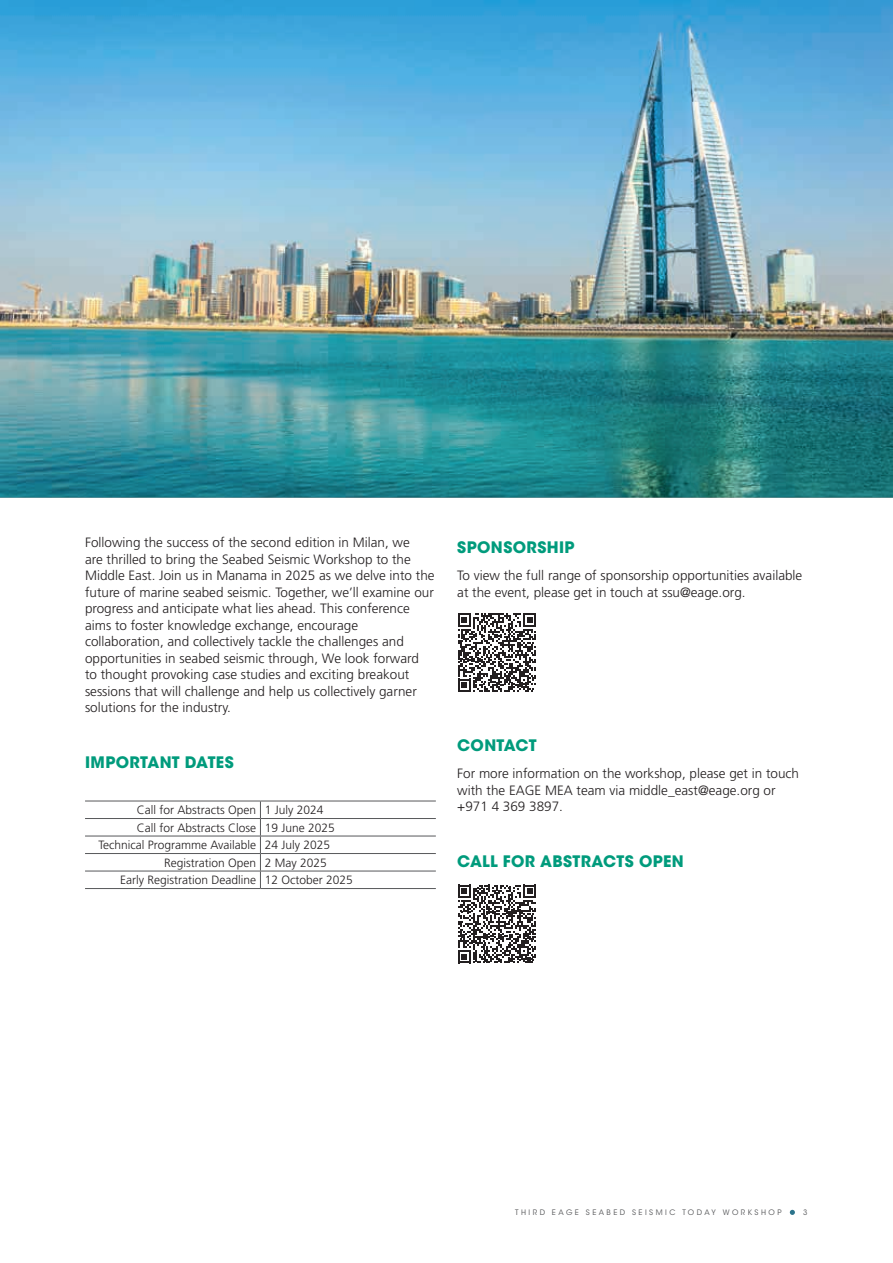
<style>
.page{position:relative;width:893px;height:1263px;background:#fff}
.page>*{position:absolute;margin:0;border:0;box-sizing:border-box;transform-origin:0 0}
._01-HEADER_1{font:700 15.75px "ITC Avant Garde Std";letter-spacing:.02em;color:#009b7c}
._00-BODY_text{font:300 13.5px/16.5px "Frutiger LT Std";color:#231f20}
.TABLE_BODY_RIGHT{font:300 12px "Frutiger LT Std";color:#231f20}
.t1{font:7.5px "ITC Avant Garde Std";letter-spacing:.33em;color:#57585a}
</style>
<div class="page">
<svg style="left:790px;top:1210px;width:5px;height:5px"></svg>
<img style="left:0;top:0;width:893px;height:498px">
<hr style="left:85px;top:801px;width:175px;height:1px;background:#57585a">
<hr style="left:260px;top:801px;width:176px;height:1px;background:#57585a">
<hr style="left:85px;top:818px;width:175px;height:1px;background:#57585a">
<hr style="left:260px;top:818px;width:176px;height:1px;background:#57585a">
<hr style="left:85px;top:836px;width:175px;height:1px;background:#57585a">
<hr style="left:260px;top:836px;width:176px;height:1px;background:#57585a">
<hr style="left:85px;top:853px;width:175px;height:1px;background:#57585a">
<hr style="left:260px;top:853px;width:176px;height:1px;background:#57585a">
<hr style="left:85px;top:871px;width:175px;height:1px;background:#57585a">
<hr style="left:260px;top:871px;width:176px;height:1px;background:#57585a">
<svg style="left:260px;top:801px;width:1px;height:87px"></svg>
<hr style="left:85px;top:888px;width:175px;height:1px;background:#57585a">
<hr style="left:260px;top:888px;width:176px;height:1px;background:#57585a">
<svg style="left:458px;top:613px;width:78px;height:79px"></svg>
<svg style="left:458px;top:885px;width:78px;height:78px"></svg>
<p class="_00-BODY_text" style="left:85px;top:534px;width:326px">Following the success of the second edition in Milan, we</p>
<p class="_00-BODY_text" style="left:85px;top:551px;width:327px">are thrilled to bring the Seabed Seismic Workshop to the</p>
<p class="_00-BODY_text" style="left:85px;top:567px;width:351px">Middle East. Join us in Manama in 2025 as we delve into the</p>
<p class="_00-BODY_text" style="left:85px;top:584px;width:350px">future of marine seabed seismic. Together, we’ll examine our</p>
<p class="_00-BODY_text" style="left:85px;top:600px;width:335px">progress and anticipate what lies ahead. This conference aims to foster knowledge exchange, encourage collaboration, and collectively tackle the challenges and opportunities in seabed seismic through, We look forward to thought provoking case studies and exciting breakout sessions that will challenge and help us collectively garner solutions for the industry.</p>
<p class="_01-HEADER_1" style="left:85px;top:752px;width:150px">IMPORTANT DATES</p>
<p class="TABLE_BODY_RIGHT" style="left:137px;top:803px;width:121px">Call for Abstracts Open</p>
<p class="TABLE_BODY_RIGHT" style="left:265px;top:803px;width:60px">1 July 2024</p>
<p class="TABLE_BODY_RIGHT" style="left:137px;top:821px;width:121px">Call for Abstracts Close</p>
<p class="TABLE_BODY_RIGHT" style="left:265px;top:821px;width:72px">19 June 2025</p>
<p class="TABLE_BODY_RIGHT" style="left:99px;top:838px;width:159px">Technical Programme Available</p>
<p class="TABLE_BODY_RIGHT" style="left:265px;top:838px;width:67px">24 July 2025</p>
<p class="TABLE_BODY_RIGHT" style="left:164px;top:856px;width:94px">Registration Open</p>
<p class="TABLE_BODY_RIGHT" style="left:265px;top:856px;width:64px">2 May 2025</p>
<p class="TABLE_BODY_RIGHT" style="left:120px;top:873px;width:138px">Early Registration Deadline</p>
<p class="TABLE_BODY_RIGHT" style="left:265px;top:873px;width:90px">12 October 2025</p>
<p class="_01-HEADER_1" style="left:457px;top:537px;width:119px">SPONSORSHIP</p>
<p class="_00-BODY_text" style="left:457px;top:567px;width:347px">To view the full range of sponsorship opportunities available at the event, please get in touch at ssu@eage.org.</p>
<p class="_01-HEADER_1" style="left:457px;top:735px;width:81px">CONTACT</p>
<p class="_00-BODY_text" style="left:457px;top:765px;width:343px">For more information on the workshop, please get in touch with the EAGE MEA team via middle_east@eage.org or +971 4 369 3897.</p>
<p class="_01-HEADER_1" style="left:457px;top:851px;width:228px">CALL FOR ABSTRACTS OPEN</p>
<p class="t1" style="left:515px;top:1208px;width:268px">THIRD EAGE SEABED SEISMIC TODAY WORKSHOP</p>
<p class="t1" style="left:803px;top:1208px;width:6px">3</p>
</div>
